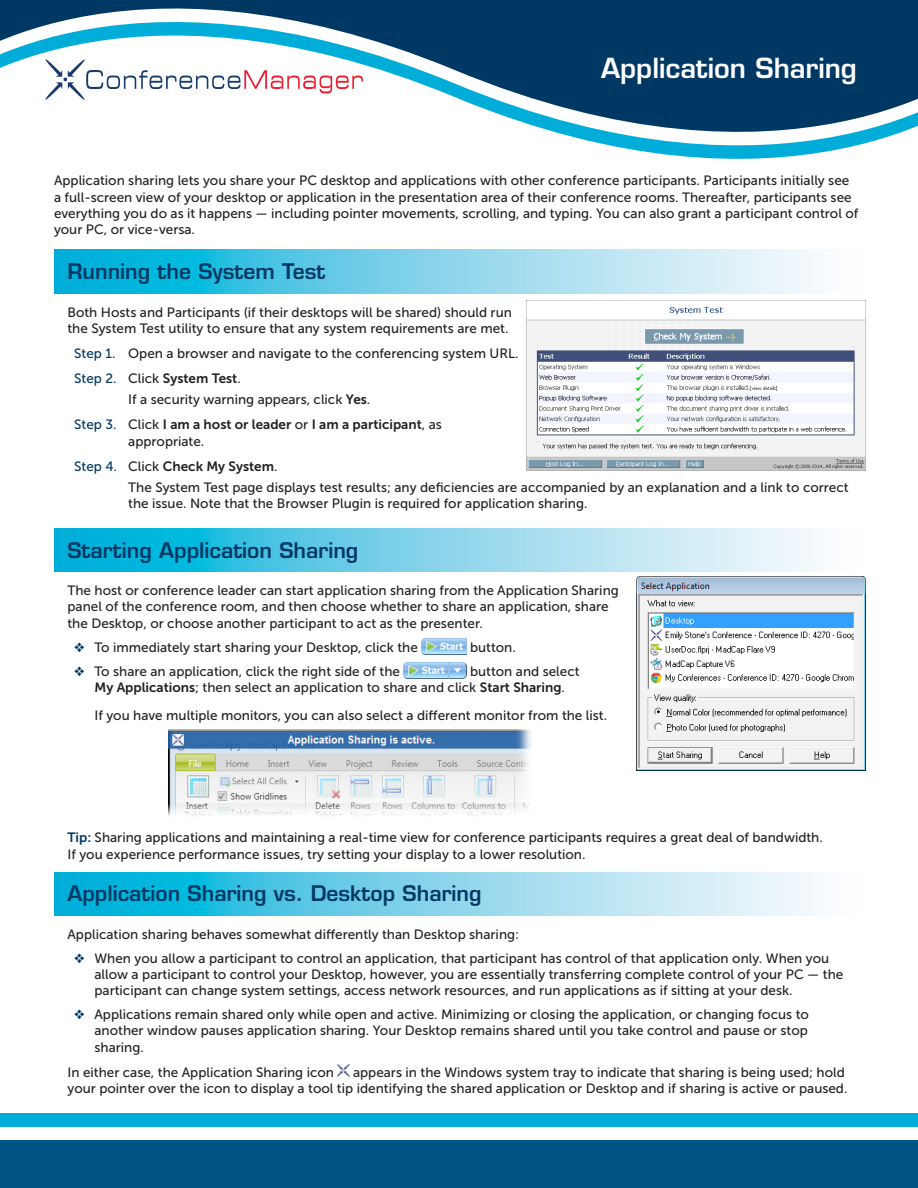
<style>
.page{position:relative;width:918px;height:1188px;background:#fff}
.page>*{position:absolute;margin:0;border:0;box-sizing:border-box;transform-origin:0 0}
.TaskTitle{font:600 27px "Eurostile LT Std";color:#fff}
.SectionHead{font:600 21px "Eurostile LT Std";color:#003864}
.Body{font:13.5px/16.2px "Museo Sans 500";color:#231f20}
.stepIndent{font:13.5px/16.2px "Museo Sans 500";color:#231f20}
.StepNumbered{font:13.5px/16.2px "Museo Sans 700";color:#231f20}
.StepNumbered-2{font:13.5px "Museo Sans 500";color:#231f20}
.s1{color:#003864}
.s2{font-family:"Museo Sans 500";color:#003864}
.s3{font-family:"Museo Sans 500"}
.s4{font-family:"Museo Sans 700"}
.s5{font-family:"Museo Sans 700";color:#003864}
</style>
<div class="page">
<div style="left:0;top:1141px;width:918px;height:47px;background:#005587"></div>
<div style="left:0;top:1114px;width:918px;height:13px;background:#00add8"></div>
<svg style="left:0;top:0;width:918px;height:159px"></svg>
<svg style="left:45px;top:59px;width:318px;height:41px"></svg>
<img style="left:526px;top:300px;width:340px;height:171px">
<img style="left:421px;top:638px;width:46px;height:17px">
<img style="left:404px;top:662px;width:63px;height:17px">
<svg style="left:54px;top:250px;width:760px;height:43px;background:#7ad3ea"></svg>
<svg style="left:54px;top:528px;width:760px;height:44px;background:#7ad3ea"></svg>
<img style="left:637px;top:576px;width:228px;height:194px">
<img style="left:168px;top:730px;width:363px;height:86px">
<svg style="left:338px;top:1065px;width:12px;height:12px"></svg>
<svg style="left:54px;top:872px;width:760px;height:43px;background:#7ad3ea"></svg>
<p class="TaskTitle" style="left:601px;top:51px;width:257px">Application Sharing</p>
<p class="Body" style="left:54px;top:173px;width:806px">Application sharing lets you share your PC desktop and applications with other conference participants. Participants initially see a full-screen view of your desktop or application in the presentation area of their conference rooms. Thereafter, participants see everything you do as it happens — including pointer movements, scrolling, and typing. You can also grant a participant control of your PC, or vice-versa.</p>
<p class="SectionHead" style="left:68px;top:258px;width:259px">Running the System Test</p>
<p class="Body" style="left:68px;top:304px;width:446px">Both Hosts and Participants (if their desktops will be shared) should run the System Test utility to ensure that any system requirements are met.</p>
<p class="StepNumbered-2" style="left:74px;top:346px;width:446px"><span class="s1">Step 1.</span> Open a browser and navigate to the conferencing system URL.</p>
<p class="StepNumbered" style="left:74px;top:371px;width:168px"><span class="s2">Step 2.</span> <span class="s3">Click</span> System Test<span class="s3">.</span></p>
<p class="stepIndent" style="left:128px;top:391px;width:244px">If a security warning appears, click <span class="s4">Yes</span>.</p>
<p class="StepNumbered" style="left:128px;top:417px;width:315px;text-indent:-54px"><span class="s2">Step 3.</span> <span class="s3">Click</span> I am a host or leader <span class="s3">or</span> I am a participant<span class="s3">, as appropriate.</span></p>
<p class="StepNumbered" style="left:74px;top:458px;width:205px"><span class="s2">Step 4.</span> <span class="s3">Click</span> Check My System<span class="s3">.</span></p>
<p class="stepIndent" style="left:128px;top:479px;width:722px">The System Test page displays test results; any deficiencies are accompanied by an explanation and a link to correct the issue. Note that the Browser Plugin is required for application sharing.</p>
<p class="SectionHead" style="left:68px;top:537px;width:292px">Starting Application Sharing</p>
<p class="Body" style="left:68px;top:583px;width:553px">The host or conference leader can start application sharing from the Application Sharing panel of the conference room, and then choose whether to share an application, share the Desktop, or choose another participant to act as the presenter.</p>
<p class="Body" style="left:74px;top:639px;width:345px"><span class="s1">❖</span> To immediately start sharing your Desktop, click the</p>
<p class="Body" style="left:470px;top:639px;width:47px">button.</p>
<p class="Body" style="left:74px;top:663px;width:327px"><span class="s1">❖</span> To share an application, click the right side of the</p>
<p class="Body" style="left:94px;top:663px;width:487px;text-indent:376px">button and select<br><span class="s4">My Applications</span>; then select an application to share and click <span class="s4">Start Sharing</span>.</p>
<p class="Body" style="left:94px;top:707px;width:514px">If you have multiple monitors, you can also select a different monitor from the list.</p>
<p class="Body" style="left:68px;top:830px;width:757px"><span class="s5">Tip:</span> Sharing applications and maintaining a real-time view for conference participants requires a great deal of bandwidth.<br>If you experience performance issues, try setting your display to a lower resolution.</p>
<p class="SectionHead" style="left:68px;top:881px;width:416px">Application Sharing vs. Desktop Sharing</p>
<p class="Body" style="left:68px;top:926px;width:453px">Application sharing behaves somewhat differently than Desktop sharing:</p>
<p class="Body" style="left:94px;top:950px;width:750px;text-indent:-20px"><span class="s1">❖</span> When you allow a participant to control an application, that participant has control of that application only. When you allow a participant to control your Desktop, however, you are essentially transferring complete control of your PC — the participant can change system settings, access network resources, and run applications as if sitting at your desk.</p>
<p class="Body" style="left:94px;top:1007px;width:716px;text-align:justify;text-indent:-20px"><span class="s1">❖</span> Applications remain shared only while open and active. Minimizing or closing the application, or changing focus to another window pauses application sharing. Your Desktop remains shared until you take control and pause or stop sharing.</p>
<p class="Body" style="left:68px;top:1064px;width:268px">In either case, the Application Sharing icon</p>
<p class="Body" style="left:68px;top:1064px;width:782px;text-align:right">appears in the Windows system tray to indicate that sharing is being used; hold<br>your pointer over the icon to display a tool tip identifying the shared application or Desktop and if sharing is active or paused.</p>
</div>
